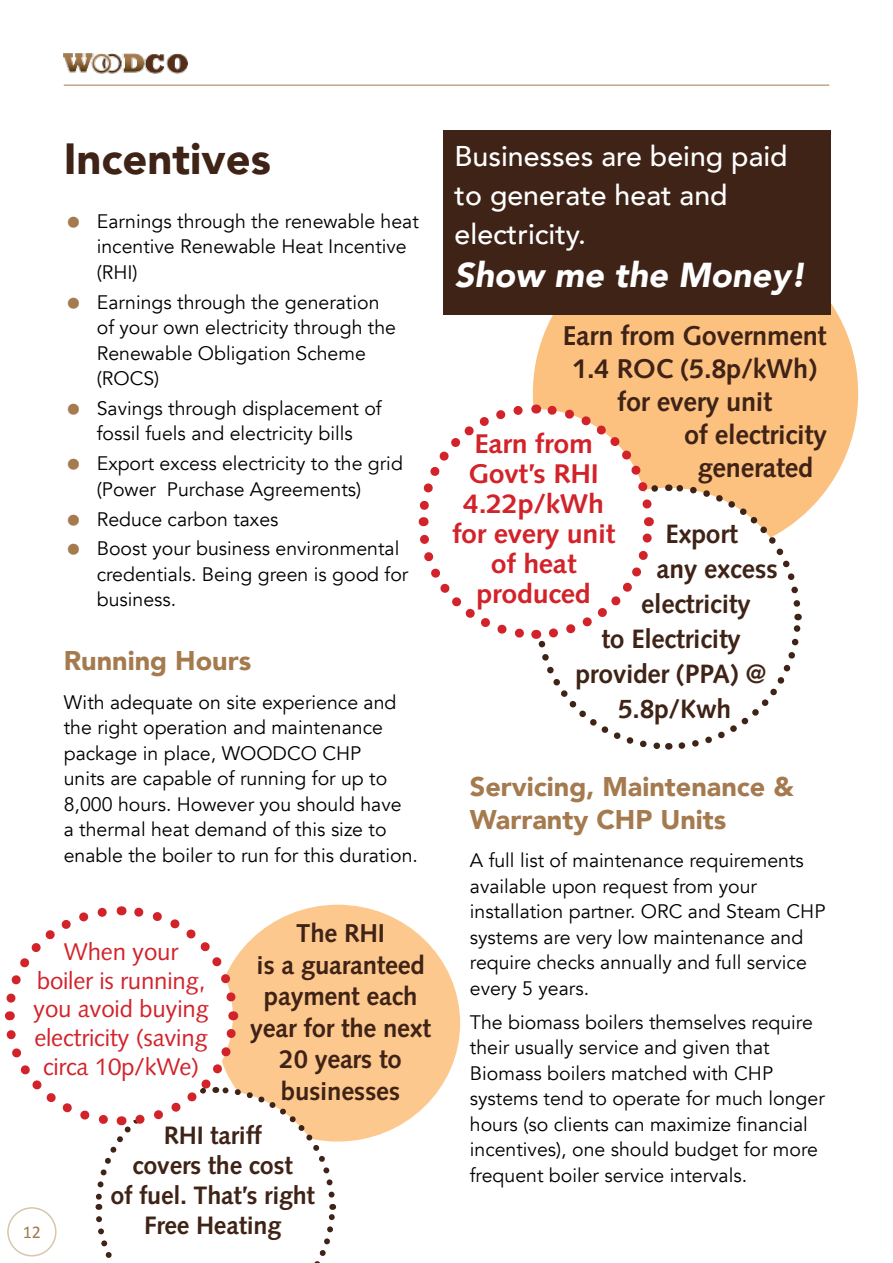
<style>
.page{position:relative;width:893px;height:1263px;background:#fff}
.page>*{position:absolute;margin:0;border:0;box-sizing:border-box;transform-origin:0 0}
.t1{font:900 43.5px "Avenir";color:#3f2316}
.t2{font:italic 900 34.5px "Avenir";color:#fff}
.t3{font:500 28.5px/39px "Avenir";color:#fff}
.t4{font:700 27.15px "Syntax";letter-spacing:-.01em;color:#3f2316}
.t5{font:700 27px/30px "Syntax";letter-spacing:-.01em;color:#d2232a;text-align:center;scale:1.06 1}
.t6{font:900 27px/33px "Avenir";color:#a47a4e}
.t7{font:700 26.55px "Syntax";letter-spacing:-.01em;color:#3f2316}
.t8{font:700 25.8px/31.5px "Syntax";letter-spacing:-.01em;color:#3f2316;text-align:center}
.t9{font:700 25.2px/29.8px "Syntax";letter-spacing:-.01em;color:#3f2316;text-align:center}
.t10{font:24px/29px "Syntax";letter-spacing:-.01em;color:#d2232a;text-align:center}
.t11{font:19.5px/25.5px "Avenir";color:#000}
.t12{font:18px "Calibri";color:#a47a4e}
</style>
<div class="page">
<img style="left:64px;top:53px;width:124px;height:21px">
<hr style="left:64px;top:85px;width:765px;height:1px;background:#a47a4e">
<div style="left:533px;top:231px;width:325px;height:325px;background:#fcc07f;border-radius:50%"></div>
<div style="left:215px;top:905px;width:245px;height:236px;background:#fdc88e;border-radius:50%"></div>
<div style="left:443px;top:131px;width:387px;height:184px;background:#3f2316"></div>
<svg style="left:418px;top:401px;width:386px;height:349px"></svg>
<svg style="left:5px;top:904px;width:333px;height:359px"></svg>
<hr style="left:892px;top:85px;width:1px;height:73px;background:#3f2316">
<h1 class="t1" style="left:64px;top:122px;width:209px">Incentives</h1>
<p class="t11" style="left:97px;top:209px;width:324px">Earnings through the renewable heat incentive Renewable Heat Incentive (RHI)</p>
<p class="t11" style="left:97px;top:290px;width:301px">Earnings through the generation of your own electricity through the<br>Renewable Obligation Scheme (ROCS)</p>
<p class="t11" style="left:97px;top:396px;width:286px">Savings through displacement of fossil fuels and electricity bills</p>
<p class="t11" style="left:97px;top:451px;width:308px">Export excess electricity to the grid (Power Purchase Agreements)</p>
<p class="t11" style="left:97px;top:504px;width:304px;line-height:29.7px">Reduce carbon taxes<br>Boost your business environmental</p>
<p class="t11" style="left:97px;top:562px;width:313px">credentials. Being green is good for business.</p>
<h3 class="t6" style="left:64px;top:644px;width:189px">Running Hours</h3>
<p class="t11" style="left:64px;top:689px;width:356px">With adequate on site experience and the right operation and maintenance package in place, WOODCO CHP<br>units are capable of running for up to 8,000 hours. However you should have<br>a thermal heat demand of this size to enable the boiler to run for this duration.</p>
<p class="t10" style="left:33px;top:937px;width:177px">When your boiler is running, you avoid buying electricity (saving circa 10p/kWe)</p>
<h3 class="t8" style="left:250px;top:918px;width:182px">The RHI<br>is a guaranteed payment each year for the next<br>20 years to businesses</h3>
<p class="t12" style="left:23px;top:1221px;width:20px">12</p>
<p class="t9" style="left:110px;top:1121px;width:206px">RHI tariff<br>covers the cost<br>of fuel. That’s right<br>Free Heating</p>
<h3 class="t3" style="left:455px;top:135px;width:335px">Businesses are being paid to generate heat and electricity.</h3>
<h2 class="t2" style="left:455px;top:246px;width:353px">Show me the Money!</h2>
<h3 class="t4" style="left:563px;top:320px;width:265px">Earn from Government</h3>
<h3 class="t4" style="left:572px;top:353px;width:246px">1.4 ROC (5.8p/kWh)</h3>
<h3 class="t4" style="left:617px;top:386px;width:157px">for every unit</h3>
<h3 class="t4" style="left:684px;top:419px;width:144px">of electricity</h3>
<h3 class="t4" style="left:698px;top:452px;width:117px">generated</h3>
<h3 class="t5" style="left:452px;top:429px;width:156px">Earn from<br>Govt’s RHI<br>4.22p/kWh for every unit of heat produced</h3>
<h3 class="t7" style="left:665px;top:519px;width:74px">Export</h3>
<h3 class="t7" style="left:657px;top:554px;width:123px">any excess</h3>
<h3 class="t7" style="left:641px;top:589px;width:111px">electricity</h3>
<h3 class="t7" style="left:601px;top:623px;width:141px">to Electricity</h3>
<h3 class="t7" style="left:575px;top:658px;width:193px">provider (PPA) @</h3>
<h3 class="t7" style="left:618px;top:693px;width:115px">5.8p/Kwh</h3>
<h3 class="t6" style="left:470px;top:769px;width:326px">Servicing, Maintenance &amp;<br>Warranty CHP Units</h3>
<p class="t11" style="left:470px;top:848px;width:357px">A full list of maintenance requirements available upon request from your installation partner. ORC and Steam CHP systems are very low maintenance and require checks annually and full service every 5 years.</p>
<p class="t11" style="left:470px;top:1010px;width:356px">The biomass boilers themselves require their usually service and given that Biomass boilers matched with CHP systems tend to operate for much longer hours (so clients can maximize financial incentives), one should budget for more frequent boiler service intervals.</p>
</div>
